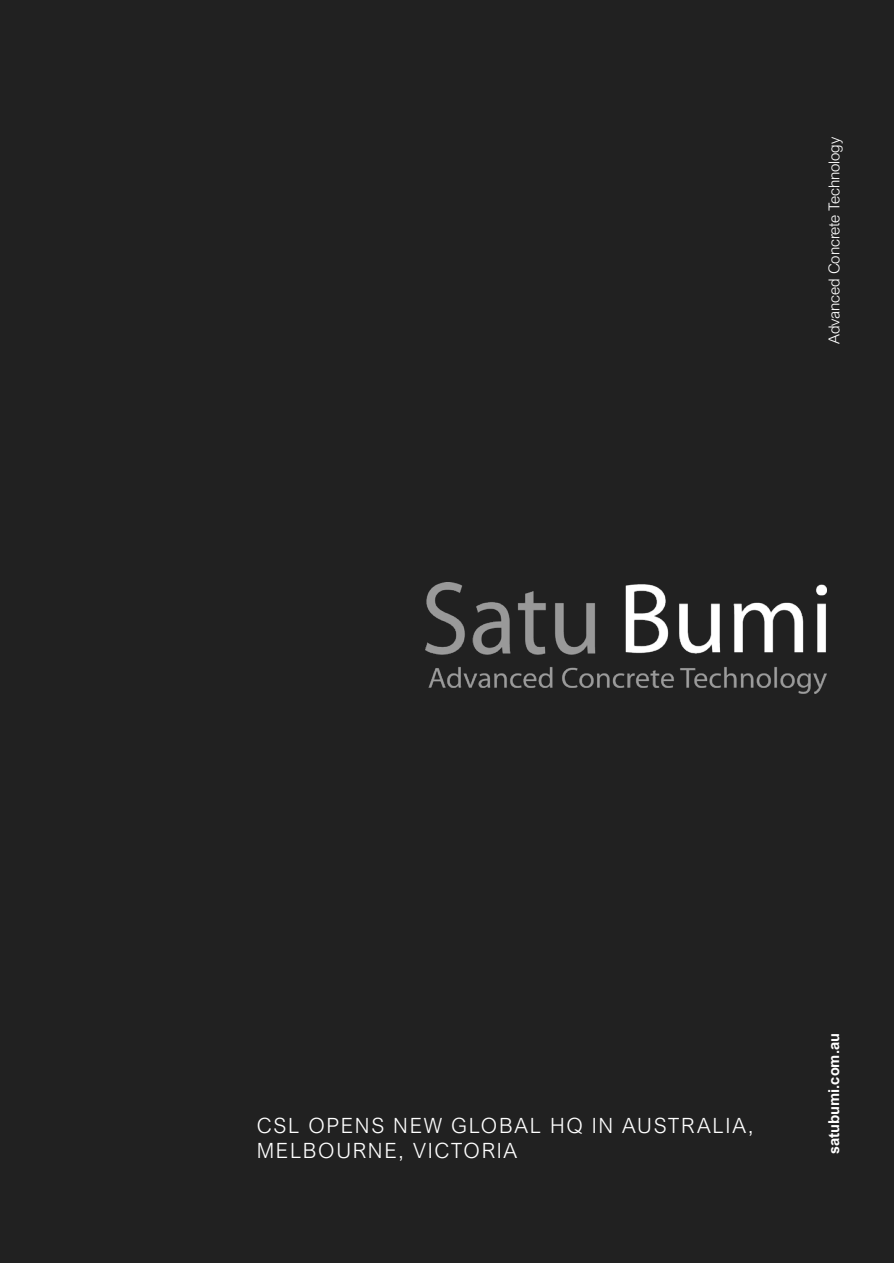
<style>
.page{position:relative;width:894px;height:1263px;background:#fff}
.page>*{position:absolute;margin:0;border:0;box-sizing:border-box;transform-origin:0 0}
.t1{font:300 21px "Arial Nova";letter-spacing:.08em;color:#fff}
.t2{font:300 15px "Arial Nova";letter-spacing:-.01em;color:#fff}
.t3{font:700 15px "Arial Nova";color:#fff}
</style>
<div class="page">
<div style="left:0;top:0;width:893px;height:1263px;background:#212121"></div>
<img style="left:426px;top:583px;width:399px;height:111px">
<p class="t2" style="left:825px;top:344px;width:208px;rotate:-90deg">Advanced Concrete Technology</p>
<p class="t1" style="left:256px;top:1113px;width:498px">CSL OPENS NEW GLOBAL HQ IN AUSTRALIA,</p>
<p class="t1" style="left:256px;top:1138px;width:262px">MELBOURNE, VICTORIA</p>
<p class="t3" style="left:824px;top:1153px;width:122px;rotate:-90deg">satubumi.com.au</p>
</div>
